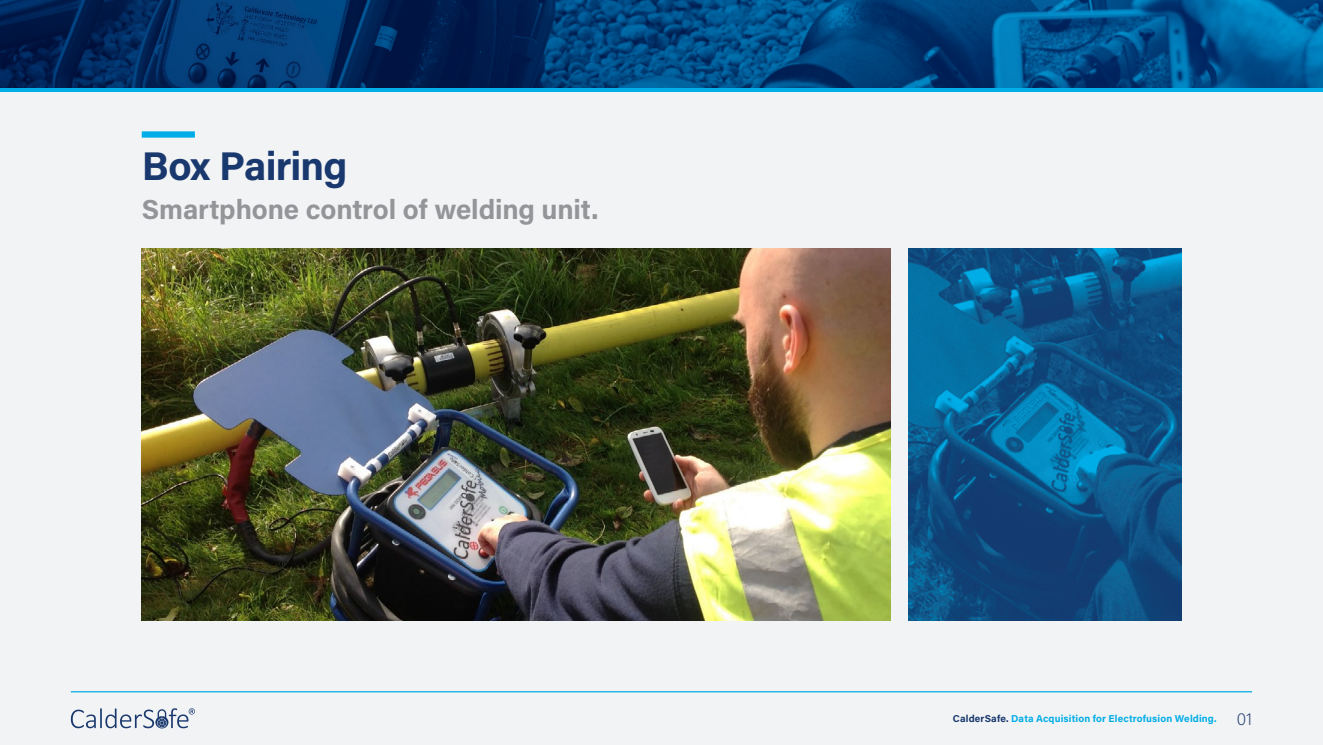
<style>
.page{position:relative;width:1323px;height:745px;background:#fff}
.page>*{position:absolute;margin:0;border:0;box-sizing:border-box;transform-origin:0 0}
.TITLES{font:700 40px "Acumin Pro";letter-spacing:-.02em;color:#19386e}
.SUBS{font:700 27.5px "Acumin Pro";letter-spacing:-.005em;color:#939598}
.t1{font:700 10px "Acumin Pro";letter-spacing:.015em;color:#00ade7}
.s1{color:#19386e}
.s2{font-weight:200;font-size:17.5px;color:#2b4477}
</style>
<div class="page">
<div style="left:0;top:0;width:1323px;height:744px;background:#f2f3f4"></div>
<img style="left:0;top:0;width:1323px;height:89px">
<hr style="left:0;top:89px;width:1323px;height:3px;background:#00ade7">
<hr style="left:71px;top:690px;width:1181px;height:2px;background:#00ade7">
<svg style="left:71px;top:708px;width:124px;height:20px"></svg>
<div style="left:142px;top:131px;width:53px;height:6px;background:#00ade7"></div>
<img style="left:142px;top:248px;width:749px;height:372px">
<img style="left:908px;top:248px;width:273px;height:372px">
<p class="TITLES" style="left:142px;top:138px;width:207px">Box Pairing</p>
<p class="SUBS" style="left:142px;top:190px;width:458px">Smartphone control of welding unit.</p>
<p class="t1" style="left:953px;top:711px;width:301px"><span class="s1">CalderSafe.</span> Data Acquisition for Electrofusion Welding. <span class="s2">01</span></p>
</div>
